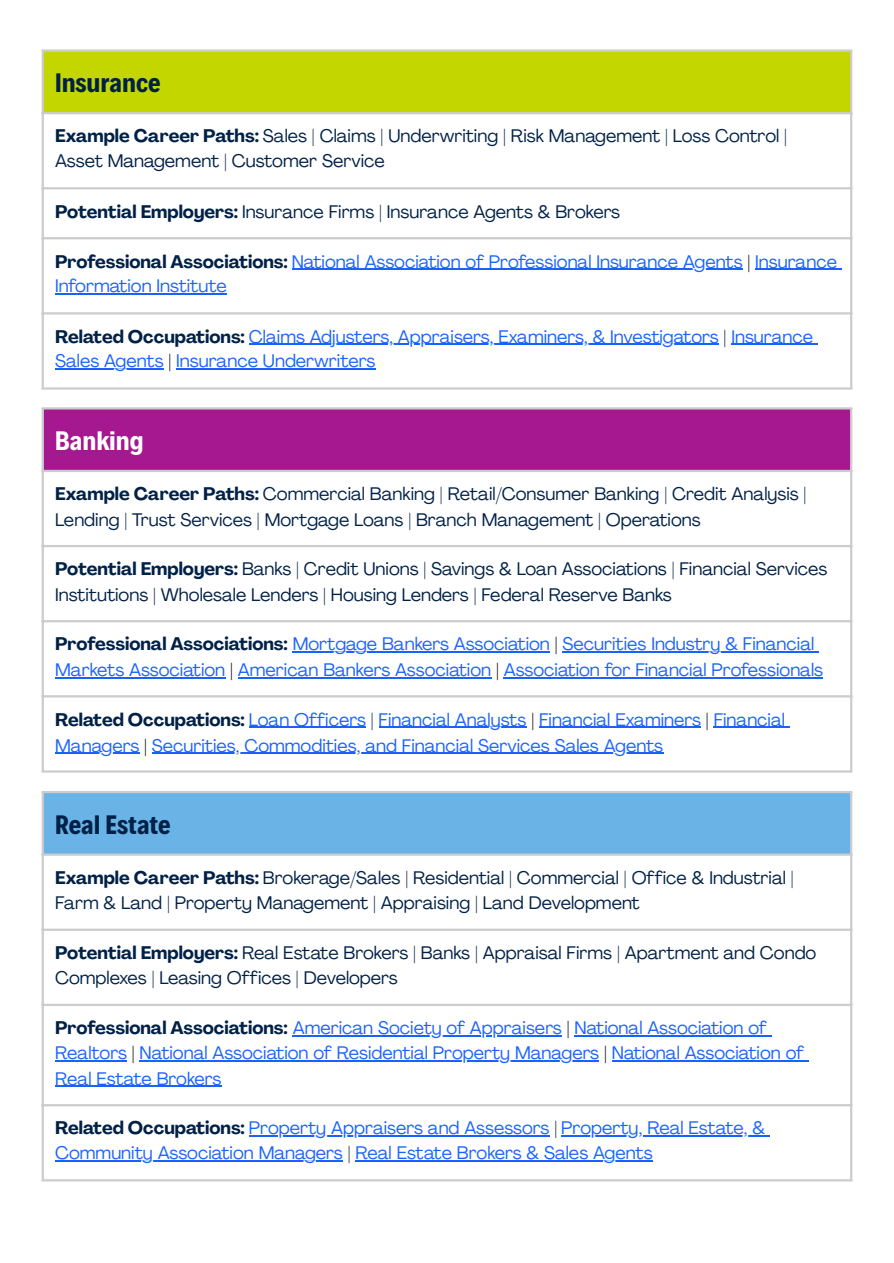
<style>
.page{position:relative;width:894px;height:1263px;background:#fff}
.page>*{position:absolute;margin:0;border:0;box-sizing:border-box;transform-origin:0 0}
.t1{font:700 27px "Decalotype";color:#002147}
.t2{font:700 27px "Decalotype";color:#fff}
.t3{font:18px/24.8px "Agrandir";color:#1a62ff}
.t4{font:18px/24.8px "Agrandir";color:#002147}
.s1{font-weight:700}
.s2{font-weight:700;color:#002147}
.s3{color:#000}
.s4{color:#002147}
</style>
<div class="page">
<div style="left:42px;top:50px;width:809px;height:63px;background:#c4d600"></div>
<hr style="left:292px;top:269px;width:450px;height:1px;background:#1a62ff">
<hr style="left:755px;top:269px;width:81px;height:1px;background:#1a62ff">
<hr style="left:55px;top:293px;width:172px;height:1px;background:#1a62ff">
<hr style="left:249px;top:344px;width:469px;height:1px;background:#1a62ff">
<hr style="left:731px;top:344px;width:82px;height:1px;background:#1a62ff">
<hr style="left:55px;top:368px;width:108px;height:2px;background:#1a62ff">
<hr style="left:176px;top:368px;width:199px;height:2px;background:#1a62ff">
<hr style="left:42px;top:52px;width:2px;height:335px;background:#ccc">
<hr style="left:849px;top:52px;width:3px;height:335px;background:#ccc">
<hr style="left:42px;top:50px;width:810px;height:2px;background:#ccc">
<hr style="left:42px;top:112px;width:810px;height:2px;background:#ccc">
<hr style="left:42px;top:187px;width:810px;height:2px;background:#ccc">
<hr style="left:42px;top:237px;width:810px;height:2px;background:#ccc">
<hr style="left:42px;top:312px;width:810px;height:2px;background:#ccc">
<hr style="left:42px;top:387px;width:810px;height:3px;background:#ccc">
<div style="left:42px;top:408px;width:809px;height:63px;background:#a51890"></div>
<hr style="left:292px;top:652px;width:257px;height:1px;background:#1a62ff">
<hr style="left:562px;top:652px;width:252px;height:1px;background:#1a62ff">
<hr style="left:55px;top:677px;width:170px;height:2px;background:#1a62ff">
<hr style="left:238px;top:677px;width:253px;height:2px;background:#1a62ff">
<hr style="left:503px;top:677px;width:319px;height:2px;background:#1a62ff">
<hr style="left:249px;top:727px;width:117px;height:1px;background:#1a62ff">
<hr style="left:378px;top:727px;width:148px;height:1px;background:#1a62ff">
<hr style="left:539px;top:727px;width:161px;height:1px;background:#1a62ff">
<hr style="left:713px;top:727px;width:71px;height:1px;background:#1a62ff">
<hr style="left:55px;top:753px;width:84px;height:1px;background:#1a62ff">
<hr style="left:152px;top:753px;width:511px;height:1px;background:#1a62ff">
<hr style="left:42px;top:410px;width:2px;height:360px;background:#ccc">
<hr style="left:849px;top:410px;width:3px;height:360px;background:#ccc">
<hr style="left:42px;top:407px;width:810px;height:3px;background:#ccc">
<hr style="left:42px;top:470px;width:810px;height:2px;background:#ccc">
<hr style="left:42px;top:545px;width:810px;height:2px;background:#ccc">
<hr style="left:42px;top:620px;width:810px;height:2px;background:#ccc">
<hr style="left:42px;top:695px;width:810px;height:2px;background:#ccc">
<hr style="left:42px;top:770px;width:810px;height:3px;background:#ccc">
<div style="left:42px;top:792px;width:809px;height:63px;background:#69b3e7"></div>
<hr style="left:292px;top:1035px;width:269px;height:1px;background:#1a62ff">
<hr style="left:574px;top:1035px;width:192px;height:1px;background:#1a62ff">
<hr style="left:55px;top:1060px;width:72px;height:1px;background:#1a62ff">
<hr style="left:140px;top:1060px;width:459px;height:1px;background:#1a62ff">
<hr style="left:611px;top:1060px;width:193px;height:1px;background:#1a62ff">
<hr style="left:55px;top:1086px;width:166px;height:1px;background:#1a62ff">
<hr style="left:249px;top:1135px;width:300px;height:2px;background:#1a62ff">
<hr style="left:561px;top:1135px;width:203px;height:2px;background:#1a62ff">
<hr style="left:55px;top:1160px;width:287px;height:1px;background:#1a62ff">
<hr style="left:355px;top:1160px;width:297px;height:1px;background:#1a62ff">
<hr style="left:42px;top:793px;width:2px;height:386px;background:#ccc">
<hr style="left:849px;top:793px;width:3px;height:386px;background:#ccc">
<hr style="left:42px;top:791px;width:810px;height:2px;background:#ccc">
<hr style="left:42px;top:853px;width:810px;height:3px;background:#ccc">
<hr style="left:42px;top:929px;width:810px;height:2px;background:#ccc">
<hr style="left:42px;top:1004px;width:810px;height:2px;background:#ccc">
<hr style="left:42px;top:1104px;width:810px;height:2px;background:#ccc">
<hr style="left:42px;top:1179px;width:810px;height:2px;background:#ccc">
<p class="t1" style="left:55px;top:65px;width:107px">Insurance</p>
<h1 class="t4" style="left:55px;top:126px;width:733px"><span class="s1">Example Career Paths:</span> Sales | Claims | Underwriting | Risk Management | Loss Control |<br>Asset Management | Customer Service</h1>
<h1 class="t4" style="left:55px;top:201px;width:566px"><span class="s1">Potential Employers:</span> Insurance Firms | Insurance Agents &amp; Brokers</h1>
<h1 class="t3" style="left:55px;top:251px;width:783px"><span class="s2">Professional Associations:</span> National Association of Professional Insurance Agents <span class="s3">|</span> Insurance<br>Information Institute</h1>
<h1 class="t3" style="left:55px;top:326px;width:759px"><span class="s2">Related Occupations:</span> Claims Adjusters, Appraisers, Examiners, &amp; Investigators <span class="s4">|</span> Insurance<br>Sales Agents <span class="s3">|</span> Insurance Underwriters</h1>
<p class="t2" style="left:55px;top:423px;width:90px">Banking</p>
<h1 class="t4" style="left:55px;top:483px;width:752px;line-height:25.8px"><span class="s1">Example Career Paths:</span> Commercial Banking | Retail/Consumer Banking | Credit Analysis |<br>Lending | Trust Services | Mortgage Loans | Branch Management | Operations</h1>
<h1 class="t4" style="left:55px;top:558px;width:773px;line-height:25.8px"><span class="s1">Potential Employers:</span> Banks | Credit Unions | Savings &amp; Loan Associations | Financial Services<br>Institutions | Wholesale Lenders | Housing Lenders | Federal Reserve Banks</h1>
<h1 class="t3" style="left:55px;top:633px;width:769px;line-height:25.8px"><span class="s2">Professional Associations:</span> Mortgage Bankers Association <span class="s3">|</span> Securities Industry &amp; Financial<br>Markets Association <span class="s3">|</span> American Bankers Association <span class="s3">|</span> Association for Financial Professionals</h1>
<h1 class="t3" style="left:55px;top:708px;width:731px;line-height:25.8px"><span class="s2">Related Occupations:</span> Loan Officers <span class="s4">|</span> Financial Analysts <span class="s3">|</span> Financial Examiners <span class="s3">|</span> Financial<br>Managers <span class="s3">|</span> Securities, Commodities, and Financial Services Sales Agents</h1>
<p class="t1" style="left:55px;top:806px;width:117px">Real Estate</p>
<h1 class="t4" style="left:55px;top:867px;width:739px"><span class="s1">Example Career Paths:</span> Brokerage/Sales | Residential | Commercial | Office &amp; Industrial |<br>Farm &amp; Land | Property Management | Appraising | Land Development</h1>
<h1 class="t4" style="left:55px;top:942px;width:762px"><span class="s1">Potential Employers:</span> Real Estate Brokers | Banks | Appraisal Firms | Apartment and Condo<br>Complexes | Leasing Offices | Developers</h1>
<h1 class="t3" style="left:55px;top:1017px;width:750px;line-height:25.3px"><span class="s2">Professional Associations:</span> American Society of Appraisers <span class="s3">|</span> National Association of<br>Realtors <span class="s3">|</span> National Association of Residential Property Managers <span class="s3">|</span> National Association of<br>Real Estate Brokers</h1>
<h1 class="t3" style="left:55px;top:1117px;width:711px"><span class="s2">Related Occupations:</span> Property Appraisers and Assessors <span class="s4">|</span> Property, Real Estate, &amp;<br>Community Association Managers <span class="s4">|</span> Real Estate Brokers &amp; Sales Agents</h1>
</div>
